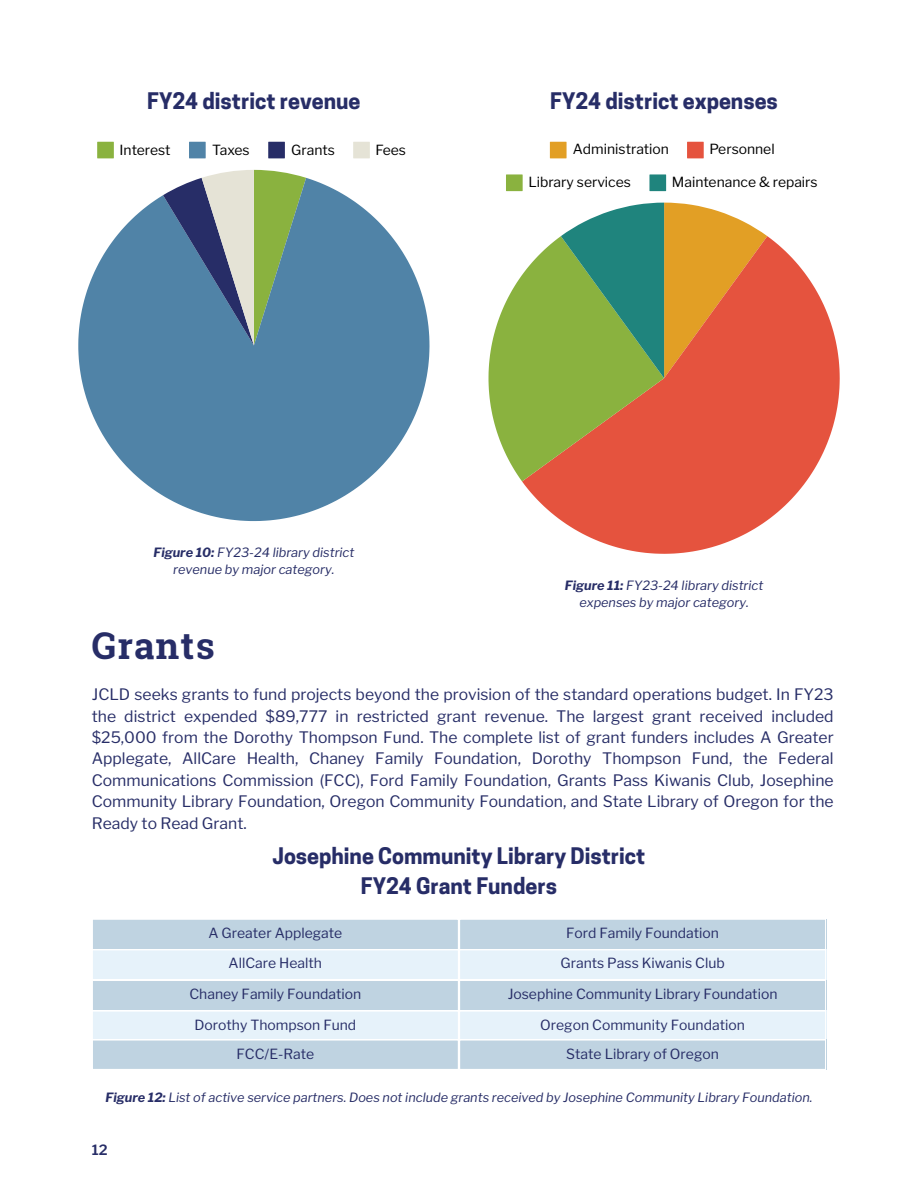
<style>
.page{position:relative;width:918px;height:1188px;background:#fff}
.page>*{position:absolute;margin:0;border:0;box-sizing:border-box;transform-origin:0 0}
.t1{font:700 36.9px "Roboto Slab";letter-spacing:.035em;color:#272d67}
.t2{font:700 21.45px/29.2px "Cooper Hewitt";color:#272d67;text-align:center}
.t3{font:15.75px/21.3px "Libre Franklin";color:#272d67;text-align:justify}
.t4{font:600 14.1px "Libre Franklin";color:#272d67}
.t5{font:13.95px "Libre Franklin";color:#272d67}
.t6{font:13.95px "Libre Franklin";color:#000}
.t7{font:italic 12.75px/17px "Libre Franklin";color:#272d67;text-align:center}
.s1{font-weight:700}
</style>
<div class="page">
<svg style="left:97px;top:142px;width:17px;height:16px"></svg>
<svg style="left:189px;top:142px;width:17px;height:16px"></svg>
<svg style="left:268px;top:142px;width:17px;height:16px"></svg>
<svg style="left:353px;top:142px;width:17px;height:16px"></svg>
<svg style="left:78px;top:178px;width:352px;height:343px;fill:#5083a7"></svg>
<svg style="left:163px;top:170px;width:143px;height:175px;background:#779596"></svg>
<svg style="left:550px;top:142px;width:17px;height:16px"></svg>
<svg style="left:687px;top:142px;width:17px;height:16px"></svg>
<svg style="left:506px;top:174px;width:17px;height:17px"></svg>
<svg style="left:649px;top:174px;width:17px;height:17px"></svg>
<svg style="left:522px;top:236px;width:318px;height:318px;fill:#e5533e"></svg>
<svg style="left:488px;top:203px;width:279px;height:278px;background:#b29359"></svg>
<svg style="left:93px;top:919px;width:732px;height:150px;background:#d0e0eb"></svg>
<h2 class="t2" style="left:147px;top:89px;width:215px">FY24 district revenue</h2>
<h2 class="t2" style="left:550px;top:89px;width:229px">FY24 district expenses</h2>
<p class="t6" style="left:120px;top:142px;width:53px">Interest</p>
<p class="t6" style="left:212px;top:142px;width:39px">Taxes</p>
<p class="t6" style="left:291px;top:142px;width:45px">Grants</p>
<p class="t6" style="left:376px;top:142px;width:32px">Fees</p>
<p class="t6" style="left:573px;top:141px;width:98px">Administration</p>
<p class="t6" style="left:709px;top:141px;width:67px">Personnel</p>
<p class="t6" style="left:528px;top:173px;width:104px">Library services</p>
<p class="t6" style="left:672px;top:173px;width:147px">Maintenance &amp; repairs</p>
<p class="t7" style="left:153px;top:544px;width:203px"><span class="s1">Figure 10:</span> FY23-24 library district revenue by major category.</p>
<p class="t7" style="left:565px;top:577px;width:200px"><span class="s1">Figure 11:</span> FY23-24 library district expenses by major category.</p>
<h1 class="t1" style="left:92px;top:621px;width:124px">Grants</h1>
<h3 class="t3" style="left:92px;top:684px;width:743px">JCLD seeks grants to fund projects beyond the provision of the standard operations budget. In FY23 the district expended $89,777 in restricted grant revenue. The largest grant received included $25,000 from the Dorothy Thompson Fund. The complete list of grant funders includes A Greater Applegate, AllCare Health, Chaney Family Foundation, Dorothy Thompson Fund, the Federal Communications Commission (FCC), Ford Family Foundation, Grants Pass Kiwanis Club, Josephine Community Library Foundation, Oregon Community Foundation, and State Library of Oregon for the Ready to Read Grant.</h3>
<p class="t2" style="left:273px;top:844px;width:374px">Josephine Community Library District<br>FY24 Grant Funders</p>
<h2 class="t5" style="left:208px;top:924px;width:135px">A Greater Applegate</h2>
<p class="t5" style="left:229px;top:955px;width:95px">AllCare Health</p>
<p class="t5" style="left:189px;top:986px;width:173px">Chaney Family Foundation</p>
<p class="t5" style="left:194px;top:1016px;width:163px">Dorothy Thompson Fund</p>
<p class="t5" style="left:237px;top:1045px;width:79px">FCC/E-Rate</p>
<p class="t5" style="left:566px;top:924px;width:155px">Ford Family Foundation</p>
<p class="t5" style="left:560px;top:955px;width:166px">Grants Pass Kiwanis Club</p>
<p class="t5" style="left:508px;top:986px;width:271px">Josephine Community Library Foundation</p>
<p class="t5" style="left:540px;top:1016px;width:206px">Oregon Community Foundation</p>
<p class="t5" style="left:566px;top:1045px;width:154px">State Library of Oregon</p>
<p class="t7" style="left:106px;top:1089px;width:708px"><span class="s1">Figure 12:</span> List of active service partners. Does not include grants received by Josephine Community Library Foundation.</p>
<p class="t4" style="left:92px;top:1141px;width:17px">12</p>
</div>
